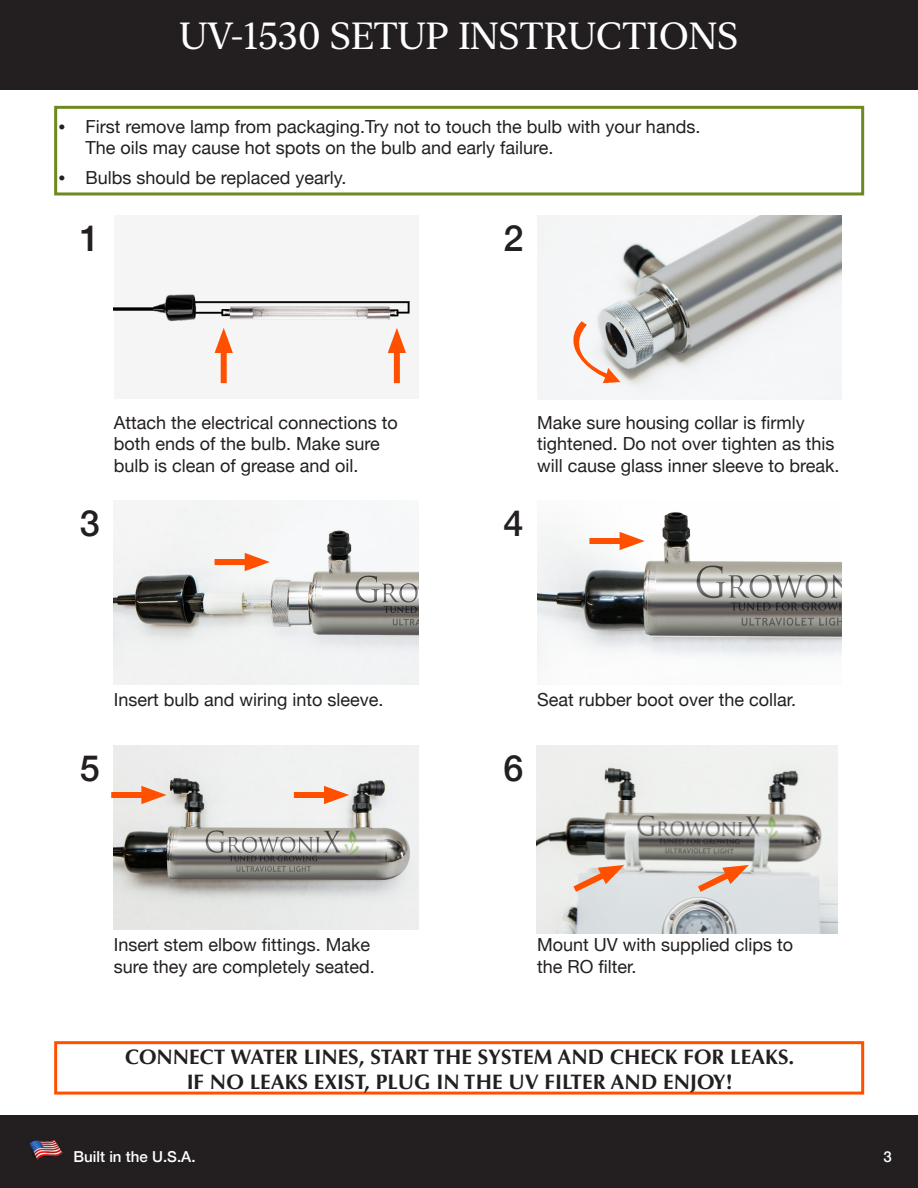
<style>
.page{position:relative;width:918px;height:1188px;background:#fff}
.page>*{position:absolute;margin:0;border:0;box-sizing:border-box;transform-origin:0 0}
.t1{font:500 37.5px "New York";color:#fff}
.t2{font:500 36px "Helvetica Neue";color:#231f20}
.t3{font:700 21px "Optima";color:#231f20}
.t4{font:18px/21.6px "Helvetica Neue";color:#231f20}
.t5{font:500 15.15px "Helvetica Neue";color:#fff}
.t6{font:500 15px "Helvetica Neue";color:#fff}
.s1{font-family:"Adobe Garamond Pro"}
</style>
<div class="page">
<div style="left:0;top:0;width:918px;height:90px;background:#231f20"></div>
<div style="left:114px;top:215px;width:304px;height:184px;background:#f5f5f6"></div>
<img style="left:114px;top:294px;width:296px;height:28px">
<img style="left:114px;top:501px;width:304px;height:183px">
<img style="left:114px;top:746px;width:304px;height:183px">
<img style="left:537px;top:215px;width:305px;height:184px">
<img style="left:537px;top:512px;width:305px;height:153px">
<img style="left:537px;top:745px;width:300px;height:188px">
<svg style="left:568px;top:321px;width:52px;height:62px"></svg>
<div style="left:221px;top:343px;width:6px;height:40px;background:#ff5000"></div>
<svg style="left:215px;top:328px;width:18px;height:25px"></svg>
<div style="left:394px;top:343px;width:6px;height:40px;background:#ff5000"></div>
<svg style="left:388px;top:328px;width:18px;height:25px"></svg>
<div style="left:215px;top:559px;width:40px;height:6px;background:#ff5000"></div>
<svg style="left:245px;top:553px;width:25px;height:18px"></svg>
<div style="left:589px;top:538px;width:41px;height:6px;background:#ff5000"></div>
<svg style="left:620px;top:532px;width:25px;height:18px"></svg>
<div style="left:294px;top:792px;width:40px;height:6px;background:#ff5000"></div>
<svg style="left:324px;top:786px;width:25px;height:18px"></svg>
<div style="left:111px;top:792px;width:41px;height:6px;background:#ff5000"></div>
<svg style="left:141px;top:786px;width:26px;height:18px"></svg>
<svg style="left:567px;top:863px;width:57px;height:34px;background:#e7c5b4"></svg>
<svg style="left:691px;top:863px;width:58px;height:34px;background:#e4c3b3"></svg>
<div style="left:0;top:1115px;width:918px;height:73px;background:#231f20"></div>
<img style="left:30px;top:1140px;width:33px;height:20px">
<div style="left:54px;top:1041px;width:810px;height:54px;border:3px solid #ff5000"></div>
<div style="left:54px;top:106px;width:810px;height:89px;border:3px solid #6c8a1f"></div>
<p class="t1" style="left:180px;top:13px;width:560px">UV-1530 SETUP INSTRUCTIONS</p>
<p class="t4" style="left:86px;top:117px;width:616px;text-indent:-27px"><span class="s1">•</span> First remove lamp from packaging.Try not to touch the bulb with your hands.<br>The oils may cause hot spots on the bulb and early failure.</p>
<p class="t4" style="left:58px;top:168px;width:290px"><span class="s1">•</span> Bulbs should be replaced yearly.</p>
<p class="t2" style="left:80px;top:209px;width:22px">1</p>
<p class="t2" style="left:503px;top:209px;width:22px">2</p>
<p class="t2" style="left:80px;top:494px;width:22px">3</p>
<p class="t4" style="left:114px;top:413px;width:286px">Attach the electrical connections to both ends of the bulb. Make sure bulb is clean of grease and oil.</p>
<p class="t4" style="left:537px;top:413px;width:304px">Make sure housing collar is firmly tightened. Do not over tighten as this will cause glass inner sleeve to break.</p>
<p class="t2" style="left:503px;top:494px;width:22px">4</p>
<p class="t4" style="left:114px;top:690px;width:271px">Insert bulb and wiring into sleeve.</p>
<p class="t4" style="left:537px;top:690px;width:261px">Seat rubber boot over the collar.</p>
<p class="t2" style="left:80px;top:739px;width:22px">5</p>
<p class="t2" style="left:503px;top:739px;width:22px">6</p>
<p class="t4" style="left:114px;top:935px;width:263px">Insert stem elbow fittings. Make sure they are completely seated.</p>
<p class="t4" style="left:537px;top:935px;width:258px">Mount UV with supplied clips to the RO filter.</p>
<p class="t3" style="left:125px;top:1045px;width:671px">CONNECT WATER LINES, START THE SYSTEM AND CHECK FOR LEAKS.</p>
<p class="t3" style="left:187px;top:1070px;width:548px">IF NO LEAKS EXIST, PLUG IN THE UV FILTER AND ENJOY!</p>
<p class="t5" style="left:74px;top:1144px;width:124px">Built in the U.S.A.</p>
<p class="t6" style="left:884px;top:1145px;width:10px">3</p>
</div>
